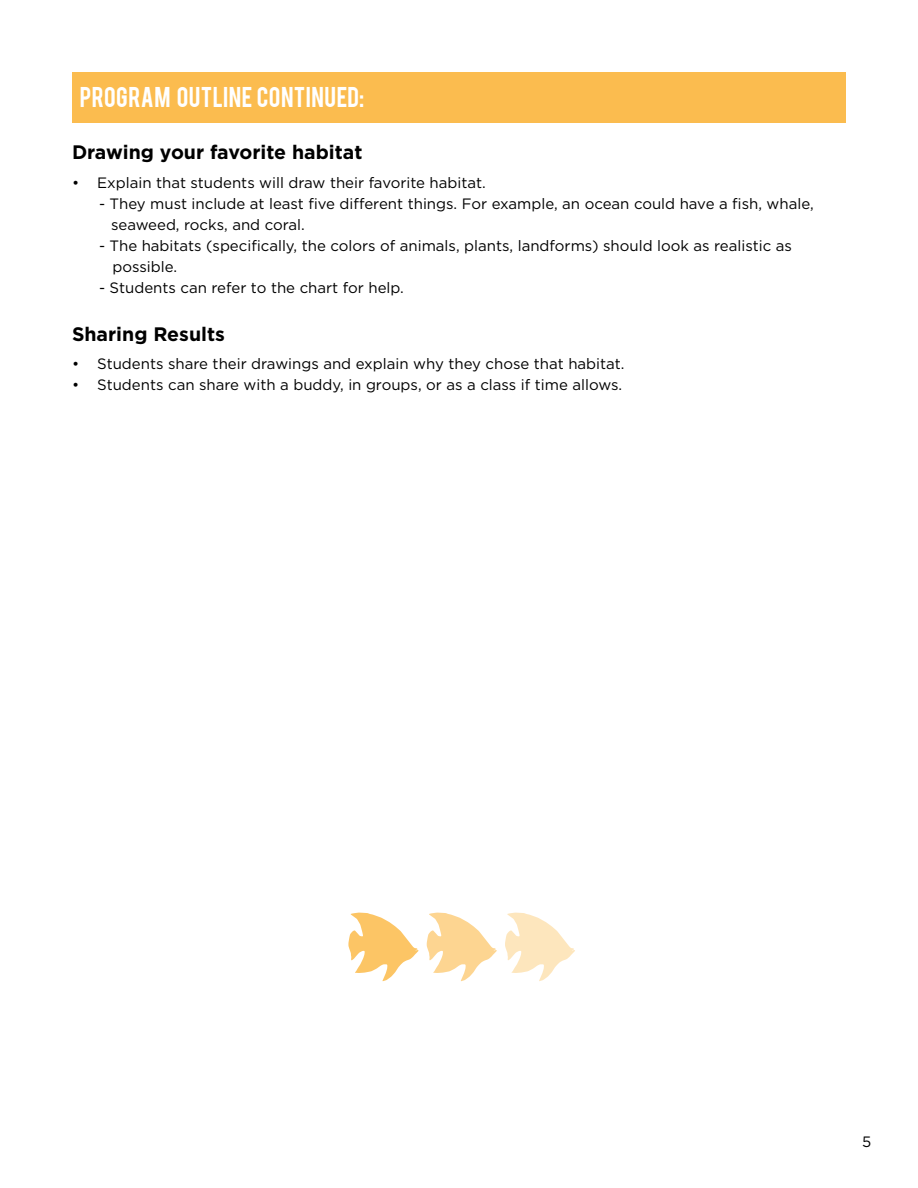
<style>
.page{position:relative;width:918px;height:1188px;background:#fff}
.page>*{position:absolute;margin:0;border:0;box-sizing:border-box;transform-origin:0 0}
.t1{font:22.5px "Bebas";letter-spacing:.02em;color:#fff}
.t2{font:700 19.5px "Gotham";color:#000}
.t3{font:15px/21px "Gotham";color:#000}
</style>
<div class="page">
<div style="left:72px;top:72px;width:774px;height:51px;background:#fbbc4f"></div>
<svg style="left:348px;top:913px;width:71px;height:68px"></svg>
<svg style="left:427px;top:913px;width:70px;height:68px"></svg>
<svg style="left:505px;top:913px;width:70px;height:68px"></svg>
<h1 class="t1" style="left:80px;top:81px;width:286px">PROGRAM OUTLINE CONTINUED:</h1>
<h2 class="t2" style="left:72px;top:141px;width:292px">Drawing your favorite habitat</h2>
<p class="t3" style="left:72px;top:172px;width:415px">• Explain that students will draw their favorite habitat.</p>
<p class="t3" style="left:111px;top:193px;width:704px;text-indent:-12px">- They must include at least five different things. For example, an ocean could have a fish, whale, seaweed, rocks, and coral.</p>
<p class="t3" style="left:112px;top:235px;width:681px;text-indent:-14px">- The habitats (specifically, the colors of animals, plants, landforms) should look as realistic as possible.</p>
<p class="t3" style="left:99px;top:277px;width:306px">- Students can refer to the chart for help.</p>
<h2 class="t2" style="left:72px;top:323px;width:154px">Sharing Results</h2>
<p class="t3" style="left:72px;top:353px;width:554px">• Students share their drawings and explain why they chose that habitat.</p>
<p class="t3" style="left:72px;top:374px;width:552px">• Students can share with a buddy, in groups, or as a class if time allows.</p>
<p class="t3" style="left:862px;top:1130px;width:11px">5</p>
</div>
